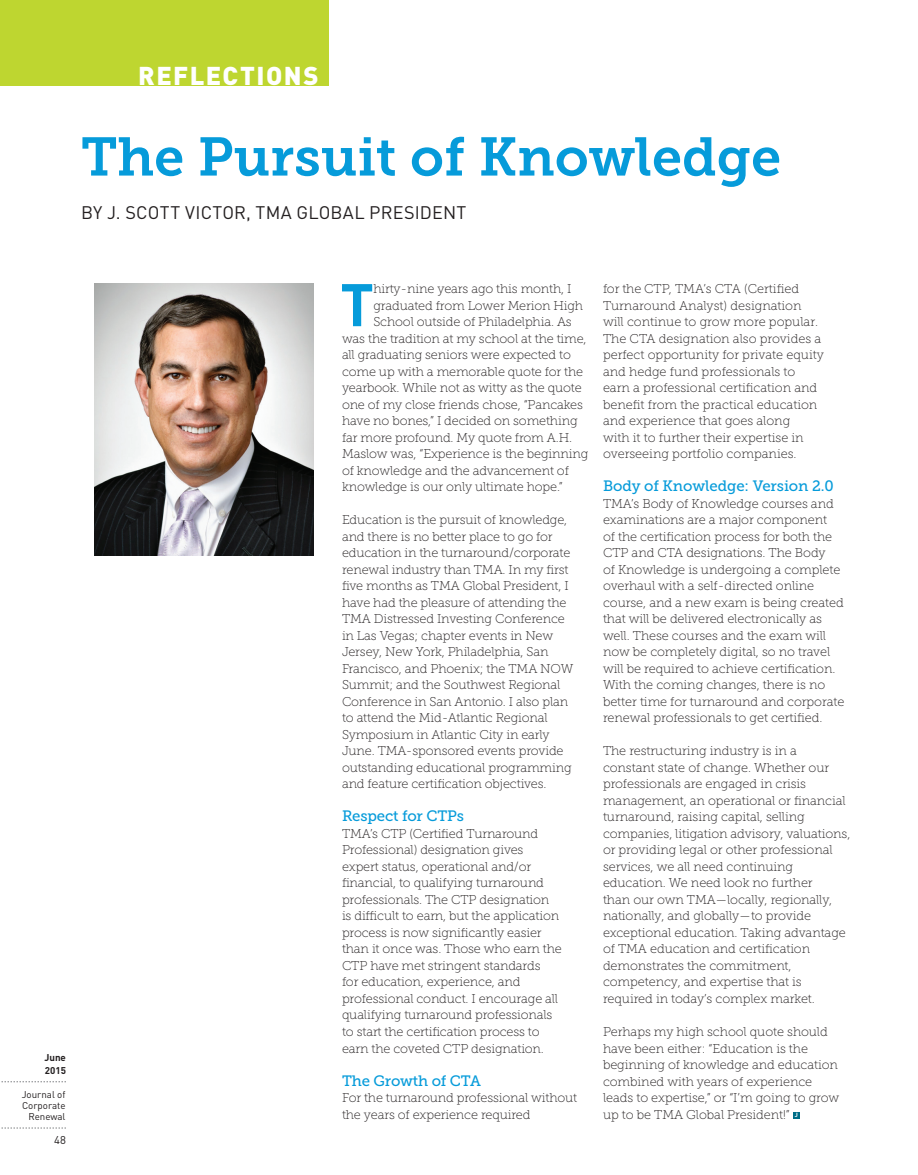
<style>
.page{position:relative;width:918px;height:1175px;background:#fff}
.page>*{position:absolute;margin:0;border:0;box-sizing:border-box;transform-origin:0 0}
.Body_with_Drop_Cap{font:700 59.1px "DINOT";color:#069bda}
.Page_Header_Large{font:54px "Museo Slab 700";color:#069bda}
.Category{font:900 25.5px "DINOT";letter-spacing:.055em;color:#fff}
.By_Line{font:18px "DINOT";letter-spacing:.01em;color:#231f20}
.Sub_Head{font:15px "Museo Slab 500";letter-spacing:-.01em;color:#069bda}
.Body{font:12.75px/16.5px "Museo Slab 100";letter-spacing:-.01em;color:#231f20}
.Body_with_Drop_Cap-2{font:12.75px "Museo Slab 100";letter-spacing:-.01em;color:#231f20}
.t1{font:11.25px "DINOT";color:#231f20}
.t2{font:9.75px/11.2px "DINOT";color:#231f20;text-align:right}
.t3{font:700 9.75px/12.8px "DINOT";color:#231f20}
.t4{font:700 6px "DINOT";color:#fff}
</style>
<div class="page">
<svg style="left:1px;top:1081px;width:65px;height:1px"></svg>
<svg style="left:1px;top:1127px;width:65px;height:1px"></svg>
<div style="left:0;top:0;width:328px;height:85px;background:#bed630"></div>
<img style="left:94px;top:284px;width:219px;height:271px">
<div style="left:793px;top:1111px;width:7px;height:7px;background:#006e88"></div>
<p class="Category" style="left:138px;top:59px;width:182px">REFLECTIONS</p>
<p class="Page_Header_Large" style="left:81px;top:126px;width:702px">The Pursuit of Knowledge</p>
<p class="By_Line" style="left:81px;top:201px;width:387px">BY J. SCOTT VICTOR, TMA GLOBAL PRESIDENT</p>
<p class="t3" style="left:45px;top:1050px;width:23px">June<br>2015</p>
<p class="t2" style="left:22px;top:1088px;width:45px">Journal of<br>Corporate<br>Renewal</p>
<p class="t1" style="left:54px;top:1133px;width:13px">48</p>
<p class="Body_with_Drop_Cap" style="left:340px;top:266px;width:35px">T</p>
<p class="Body_with_Drop_Cap-2" style="left:373px;top:282px;width:200px">hirty-nine years ago this month, I</p>
<p class="Body_with_Drop_Cap-2" style="left:373px;top:298px;width:211px">graduated from Lower Merion High</p>
<p class="Body_with_Drop_Cap-2" style="left:373px;top:315px;width:200px">School outside of Philadelphia. As</p>
<p class="Body_with_Drop_Cap-2" style="left:342px;top:331px;width:246px">was the tradition at my school at the time,</p>
<p class="Body_with_Drop_Cap-2" style="left:342px;top:348px;width:230px">all graduating seniors were expected to</p>
<p class="Body_with_Drop_Cap-2" style="left:342px;top:364px;width:243px">come up with a memorable quote for the</p>
<p class="Body_with_Drop_Cap-2" style="left:342px;top:381px;width:241px">yearbook. While not as witty as the quote</p>
<p class="Body_with_Drop_Cap-2" style="left:342px;top:397px;width:242px">one of my close friends chose, “Pancakes</p>
<p class="Body_with_Drop_Cap-2" style="left:342px;top:414px;width:237px">have no bones,” I decided on something</p>
<p class="Body_with_Drop_Cap-2" style="left:342px;top:430px;width:232px">far more profound. My quote from A.H.</p>
<p class="Body_with_Drop_Cap-2" style="left:342px;top:447px;width:248px">Maslow was, “Experience is the beginning</p>
<p class="Body_with_Drop_Cap-2" style="left:342px;top:463px;width:228px">of knowledge and the advancement of</p>
<p class="Body_with_Drop_Cap-2" style="left:342px;top:480px;width:222px">knowledge is our only ultimate hope.”</p>
<p class="Body" style="left:342px;top:512px;width:233px">Education is the pursuit of knowledge, and there is no better place to go for education in the turnaround/corporate renewal industry than TMA. In my first five months as TMA Global President, I have had the pleasure of attending the TMA Distressed Investing Conference in Las Vegas; chapter events in New Jersey, New York, Philadelphia, San Francisco, and Phoenix; the TMA NOW Summit; and the Southwest Regional Conference in San Antonio. I also plan to attend the Mid-Atlantic Regional Symposium in Atlantic City in early June. TMA-sponsored events provide outstanding educational programming and feature certification objectives.</p>
<p class="Sub_Head" style="left:342px;top:808px;width:124px">Respect for CTPs</p>
<p class="Body" style="left:342px;top:825px;width:221px">TMA’s CTP (Certified Turnaround Professional) designation gives expert status, operational and/or financial, to qualifying turnaround professionals. The CTP designation is difficult to earn, but the application process is now significantly easier than it once was. Those who earn the CTP have met stringent standards<br>for education, experience, and professional conduct. I encourage all qualifying turnaround professionals to start the certification process to earn the coveted CTP designation.</p>
<p class="Sub_Head" style="left:342px;top:1072px;width:140px">The Growth of CTA</p>
<p class="Body" style="left:342px;top:1089px;width:237px">For the turnaround professional without the years of experience required</p>
<p class="Body" style="left:603px;top:281px;width:222px">for the CTP, TMA’s CTA (Certified Turnaround Analyst) designation will continue to grow more popular.<br>The CTA designation also provides a perfect opportunity for private equity and hedge fund professionals to earn a professional certification and benefit from the practical education and experience that goes along<br>with it to further their expertise in overseeing portfolio companies.</p>
<p class="Sub_Head" style="left:603px;top:478px;width:232px">Body of Knowledge: Version 2.0</p>
<p class="Body" style="left:603px;top:495px;width:243px">TMA’s Body of Knowledge courses and examinations are a major component<br>of the certification process for both the CTP and CTA designations. The Body<br>of Knowledge is undergoing a complete overhaul with a self-directed online course, and a new exam is being created that will be delivered electronically as well. These courses and the exam will now be completely digital, so no travel will be required to achieve certification.<br>With the coming changes, there is no better time for turnaround and corporate renewal professionals to get certified.</p>
<p class="Body" style="left:603px;top:743px;width:249px">The restructuring industry is in a constant state of change. Whether our professionals are engaged in crisis management, an operational or financial turnaround, raising capital, selling companies, litigation advisory, valuations, or providing legal or other professional services, we all need continuing education. We need look no further<br>than our own TMA—locally, regionally, nationally, and globally—to provide exceptional education. Taking advantage of TMA education and certification demonstrates the commitment, competency, and expertise that is required in today’s complex market.</p>
<p class="Body" style="left:603px;top:1023px;width:238px">Perhaps my high school quote should have been either: “Education is the beginning of knowledge and education combined with years of experience leads to expertise,” or “I’m going to grow up to be TMA Global President!”</p>
<p class="t4" style="left:795px;top:1111px;width:5px">J</p>
</div>
